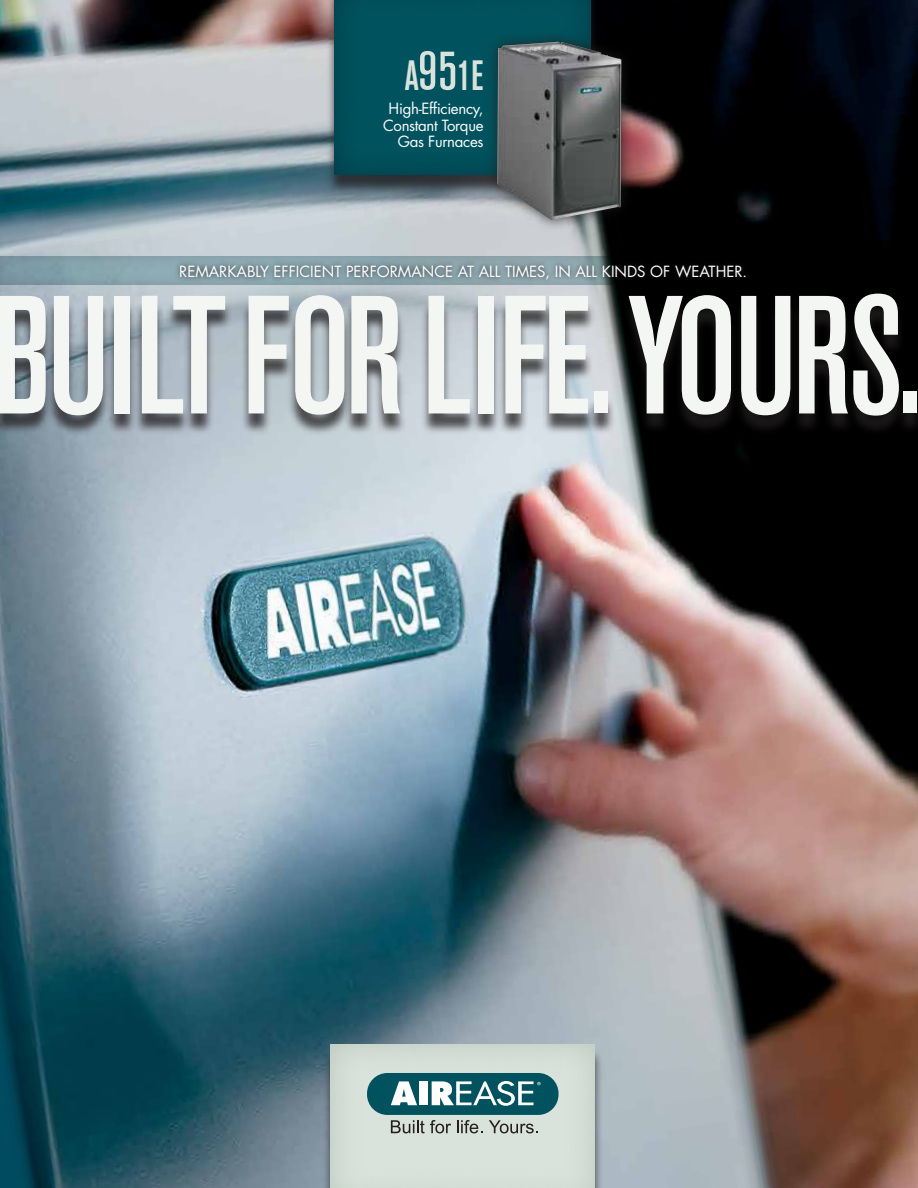
<style>
.page{position:relative;width:918px;height:1188px;background:#fff}
.page>*{position:absolute;margin:0;border:0;box-sizing:border-box;transform-origin:0 0}
.t1{font:500 condensed 166.5px "Akzidenz Grotesk BE";letter-spacing:-.02em;color:#f4f6f4}
.t2{font:500 condensed 42px "Akzidenz Grotesk BE";color:#d9e2db}
.t3{font:15px "Futura Std";color:#fff}
.t4{font:15px/16.5px "Futura Std";letter-spacing:-.02em;color:#fff;text-align:right}
.s1{font-size:54px}
</style>
<div class="page">
<img style="left:0;top:0;width:918px;height:1188px">
<svg style="left:0;top:245px;width:918px;height:41px;background:#646e73"></svg>
<svg style="left:175px;top:260px;width:576px;height:25px;background:#607277"></svg>
<div style="left:0;top:299px;width:918px;height:138px;background:#231f20;opacity:.75"></div>
<div style="left:326px;top:0;width:273px;height:195px;background:#231f20;opacity:.75"></div>
<div style="left:320px;top:0;width:283px;height:176px;background:#002e51;opacity:.37"></div>
<svg style="left:316px;top:1031px;width:292px;height:157px;background:#c3cfcb"></svg>
<div style="left:367px;top:1073px;width:192px;height:42px;background:#00535e;border-radius:20px"></div>
<svg style="left:391px;top:1081px;width:26px;height:24px"></svg>
<div style="left:419px;top:1081px;width:9px;height:24px;background:#fff"></div>
<svg style="left:391px;top:1120px;width:60px;height:13px"></svg>
<svg style="left:457px;top:1120px;width:25px;height:13px"></svg>
<svg style="left:489px;top:1120px;width:49px;height:13px"></svg>
<svg style="left:432px;top:1081px;width:109px;height:25px"></svg>
<div style="left:484px;top:29px;width:150px;height:204px;background:#231f20;opacity:.75"></div>
<img style="left:497px;top:42px;width:124px;height:178px">
<h2 class="t2" style="left:405px;top:52px;width:80px">A<span class="s1">95</span>1E</h2>
<p class="t4" style="left:383px;top:101px;width:102px">High-Efficiency,<br>Constant Torque<br>Gas Furnaces</p>
<p class="t3" style="left:179px;top:262px;width:569px">REMARKABLY EFFICIENT PERFORMANCE AT ALL TIMES, IN ALL KINDS OF WEATHER.</p>
<h1 class="t1" style="left:-7px;top:264px;width:931px">BUILT FOR LIFE. YOURS.</h1>
</div>
